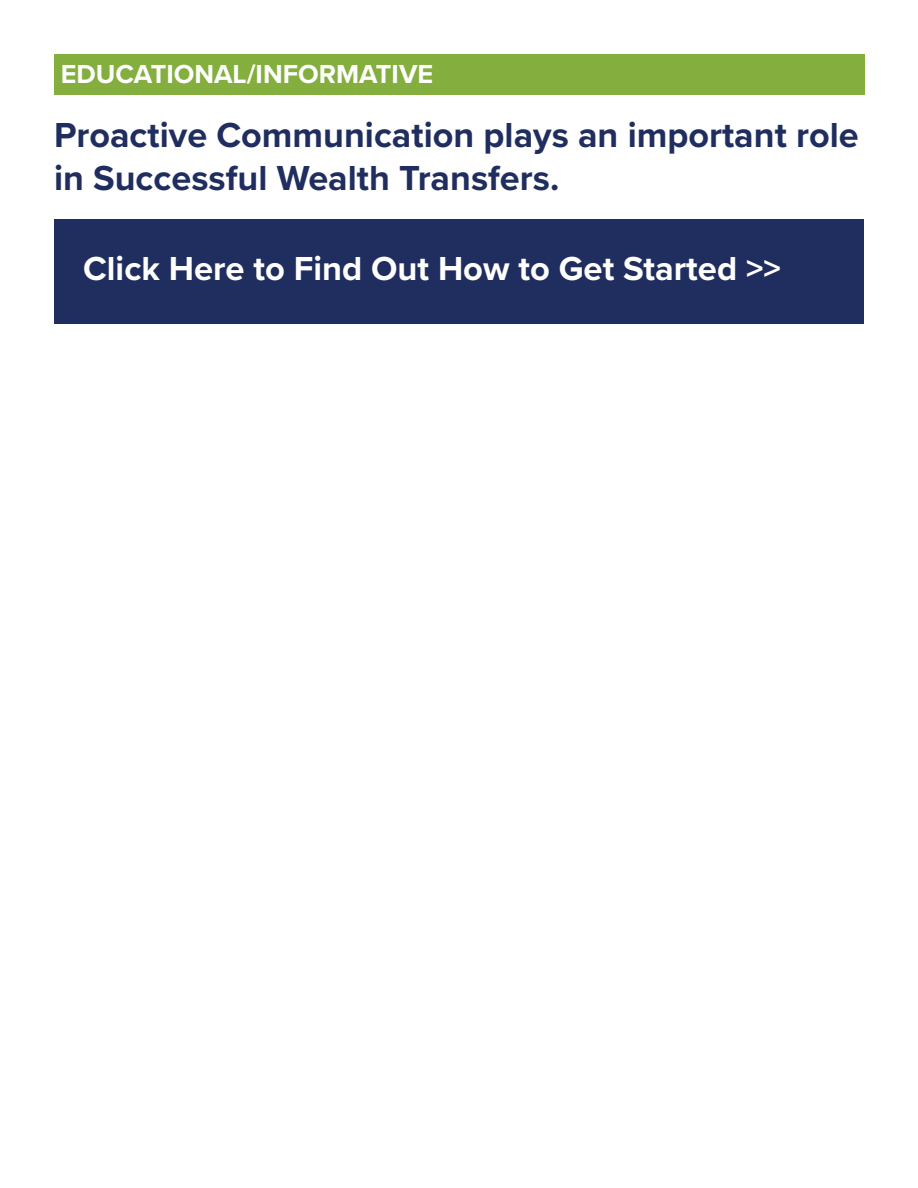
<style>
.page{position:relative;width:918px;height:1188px;background:#fff}
.page>*{position:absolute;margin:0;border:0;box-sizing:border-box;transform-origin:0 0}
.t1{font:700 36px/43.2px "Proxima Nova";color:#1f2e5e}
.t2{font:700 34.5px "Proxima Nova";color:#fff}
.t3{font:700 27px "Proxima Nova";color:#fff}
</style>
<div class="page">
<div style="left:54px;top:54px;width:810px;height:40px;background:#84af3f"></div>
<div style="left:54px;top:219px;width:810px;height:104px;background:#1f2e5e"></div>
<p class="t3" style="left:61px;top:54px;width:374px">EDUCATIONAL/INFORMATIVE</p>
<p class="t1" style="left:54px;top:112px;width:806px">Proactive Communication plays an important role in Successful Wealth Transfers.</p>
<p class="t2" style="left:83px;top:243px;width:699px">Click Here to Find Out How to Get Started &gt;&gt;</p>
</div>
